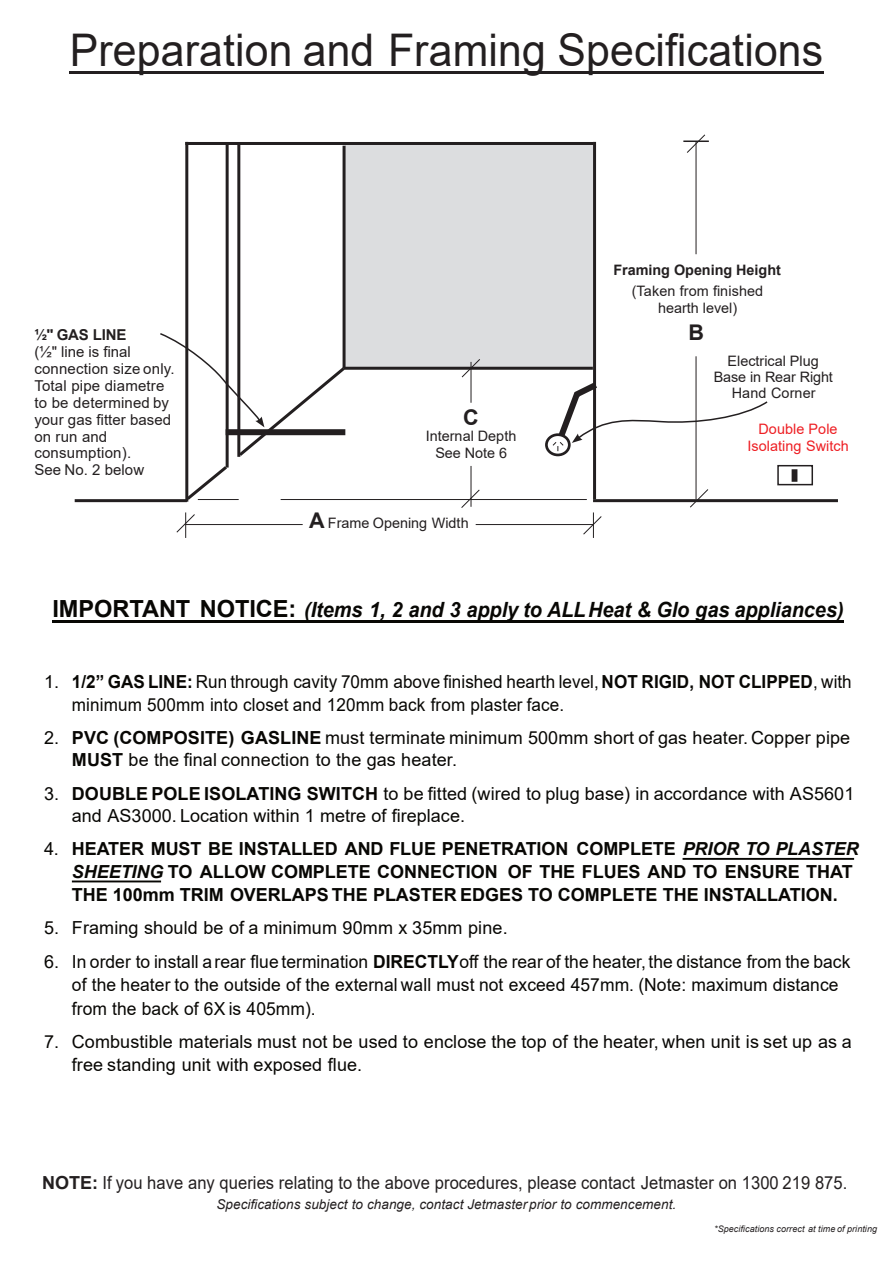
<style>
.page{position:relative;width:893px;height:1263px;background:#fff}
.page>*{position:absolute;margin:0;border:0;box-sizing:border-box;transform-origin:0 0}
.t1{font:45px "Arial";letter-spacing:.005em;color:#231f20;scale:.95 1}
.t2{font:700 21.6px "Arial";color:#231f20}
.t3{font:italic 700 21px "Arial";color:#080704;scale:.95 1}
.t4{font:18px/22.6px "Arial";letter-spacing:.005em;color:#080704}
.t5{font:700 18px/22.6px "Arial";letter-spacing:-.005em;color:#080704}
.t6{font:18px "Arial";letter-spacing:.005em;color:#231f20;scale:.92 1}
.t7{font:15px/16.8px "Arial";letter-spacing:.01em;color:#231f20}
.t8{font:700 15px "Arial";letter-spacing:-.015em;color:#231f20}
.t9{font:14.4px/16.2px "Arial";color:#231f20;text-align:center}
.t10{font:14.4px/17.2px "Arial";letter-spacing:.005em;color:#ee1e23;text-align:center}
.t11{font:700 14.4px "Arial";letter-spacing:-.005em;color:#231f20}
.t12{font:italic 13.5px "Arial";letter-spacing:.005em;color:#231f20}
.t13{font:italic 9px "Arial";letter-spacing:.005em;color:#231f20}
.s1{font-weight:700;font-size:21.6px}
.s2{font-style:normal;font-size:23.55px}
.s3{font-weight:700}
.s4{font-weight:400}
.s5{font-style:italic}
</style>
<div class="page">
<div style="left:345px;top:143px;width:248px;height:224px;background:#dcdddf"></div>
<hr style="left:75px;top:499px;width:112px;height:3px;background:#231f20">
<hr style="left:185px;top:142px;width:3px;height:360px;background:#231f20">
<hr style="left:226px;top:143px;width:3px;height:324px;background:#231f20">
<hr style="left:185px;top:142px;width:408px;height:3px;background:#231f20">
<hr style="left:237px;top:144px;width:3px;height:313px;background:#231f20">
<hr style="left:343px;top:146px;width:3px;height:222px;background:#231f20">
<hr style="left:344px;top:367px;width:249px;height:3px;background:#231f20">
<hr style="left:593px;top:142px;width:3px;height:357px;background:#231f20">
<hr style="left:593px;top:499px;width:245px;height:3px;background:#231f20">
<hr style="left:281px;top:499px;width:306px;height:1px;background:#231f20">
<hr style="left:696px;top:356px;width:1px;height:143px;background:#231f20">
<hr style="left:696px;top:142px;width:1px;height:112px;background:#231f20">
<hr style="left:683px;top:140px;width:26px;height:2px;background:#231f20">
<svg style="left:690px;top:489px;width:18px;height:19px"></svg>
<svg style="left:687px;top:134px;width:18px;height:19px"></svg>
<hr style="left:471px;top:466px;width:1px;height:41px;background:#231f20">
<hr style="left:471px;top:362px;width:1px;height:41px;background:#231f20">
<svg style="left:461px;top:489px;width:19px;height:19px"></svg>
<svg style="left:461px;top:359px;width:19px;height:19px"></svg>
<div style="left:545px;top:433px;width:26px;height:23px;border:3px solid #231f20;border-radius:50%"></div>
<div style="left:777px;top:465px;width:36px;height:20px;border:2px solid #231f20"></div>
<svg style="left:792px;top:469px;width:5px;height:13px"></svg>
<hr style="left:185px;top:524px;width:118px;height:1px;background:#231f20">
<hr style="left:476px;top:524px;width:117px;height:1px;background:#231f20">
<svg style="left:583px;top:512px;width:19px;height:26px"></svg>
<svg style="left:176px;top:512px;width:19px;height:26px"></svg>
<svg style="left:158px;top:332px;width:190px;height:171px"></svg>
<svg style="left:552px;top:377px;width:216px;height:74px"></svg>
<hr style="left:52px;top:620px;width:792px;height:3px;background:#080704">
<hr style="left:70px;top:71px;width:754px;height:2px;background:#231f20">
<hr style="left:683px;top:858px;width:171px;height:2px;background:#080704">
<hr style="left:72px;top:880px;width:89px;height:2px;background:#080704">
<h1 class="t1" style="left:70px;top:33px;width:795px">Preparation and Framing Specifications</h1>
<p class="t11" style="left:613px;top:265px;width:169px">Framing Opening Height</p>
<p class="t8" style="left:34px;top:329px;width:94px">½" GAS LINE</p>
<p class="t7" style="left:34px;top:345px;width:142px">(½" line is final connection size only.<br>Total pipe diametre to be determined by your gas fitter based on run and consumption).<br>See No. 2 below</p>
<p class="t2" style="left:463px;top:409px;width:17px">C</p>
<p class="t9" style="left:426px;top:429px;width:92px">Internal Depth<br>See Note 6</p>
<p class="t9" style="left:309px;top:516px;width:161px"><span class="s1">A</span> Frame Opening Width</p>
<p class="t9" style="left:632px;top:285px;width:133px">(Taken from finished hearth level)</p>
<p class="t2" style="left:688px;top:324px;width:17px">B</p>
<p class="t9" style="left:714px;top:354px;width:121px">Electrical Plug<br>Base in Rear Right<br>Hand Corner</p>
<p class="t10" style="left:747px;top:422px;width:103px">Double Pole<br>Isolating Switch</p>
<p class="t3" style="left:52px;top:602px;width:834px"><span class="s2">IMPORTANT NOTICE:</span> (Items 1, 2 and 3 apply to ALLHeat &amp; Glo gas appliances)</p>
<p class="t4" style="left:72px;top:672px;width:781px;text-indent:-28px">1. <span class="s3">1/2” GAS LINE:</span> Run through cavity 70mm above finished hearth level, <span class="s3">NOT RIGID, NOT CLIPPED</span>, with minimum 500mm into closet and 120mm back from plaster face.</p>
<p class="t4" style="left:72px;top:728px;width:780px;text-indent:-28px">2. <span class="s3">PVC (COMPOSITE) GASLINE</span> must terminate minimum 500mm short of gas heater. Copper pipe<br><span class="s3">MUST</span> be the final connection to the gas heater.</p>
<p class="t4" style="left:72px;top:783px;width:784px;text-indent:-28px">3. <span class="s3">DOUBLE POLE ISOLATING SWITCH</span> to be fitted (wired to plug base) in accordance with AS5601 and AS3000. Location within 1 metre of fireplace.</p>
<p class="t5" style="left:72px;top:839px;width:788px;text-indent:-28px"><span class="s4">4.</span> HEATER MUST BE INSTALLED AND FLUE PENETRATION COMPLETE <span class="s5">PRIOR TO PLASTER<br>SHEETING</span> TO ALLOW COMPLETE CONNECTION OF THE FLUES AND TO ENSURE THAT<br>THE 100mm TRIM OVERLAPS THE PLASTER EDGES TO COMPLETE THE INSTALLATION.</p>
<p class="t4" style="left:44px;top:918px;width:465px">5. Framing should be of a minimum 90mm x 35mm pine.</p>
<p class="t4" style="left:72px;top:951px;width:780px;line-height:23.4px;text-indent:-28px">6. In order to install arear flue termination <span class="s3">DIRECTLY</span>off the rear of the heater, the distance from the back of the heater to the outside of the external wall must not exceed 457mm. (Note: maximum distance from the back of 6X is 405mm).</p>
<p class="t4" style="left:72px;top:1032px;width:781px;text-indent:-28px">7. Combustible materials must not be used to enclose the top of the heater, when unit is set up as a free standing unit with exposed flue.</p>
<p class="t6" style="left:42px;top:1176px;width:877px"><span class="s3">NOTE:</span> If you have any queries relating to the above procedures, please contact Jetmaster on 1300 219 875.</p>
<p class="t13" style="left:714px;top:1226px;width:164px">*Specifications correct at time of printing</p>
<p class="t12" style="left:216px;top:1199px;width:461px">Specifications subject to change, contact Jetmasterprior to commencement.</p>
</div>
